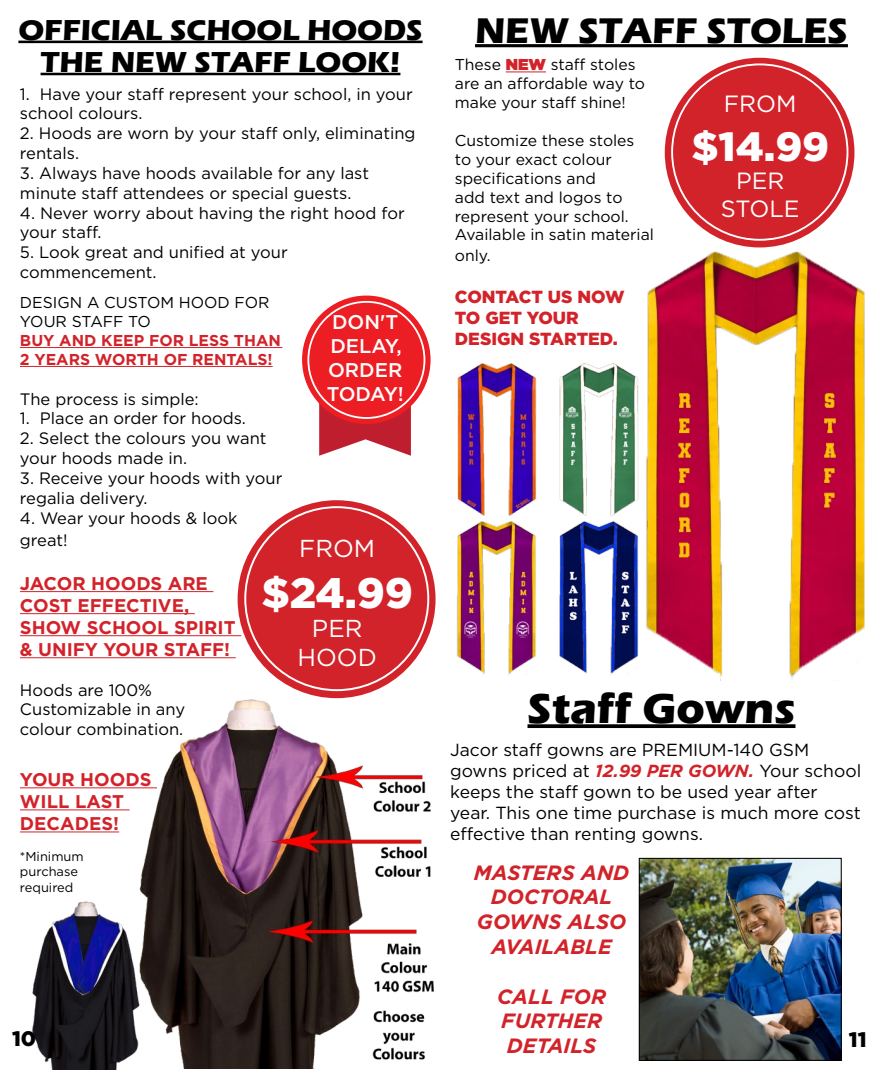
<style>
.page{position:relative;width:882px;height:1071px;background:#fff}
.page>*{position:absolute;margin:0;border:0;box-sizing:border-box;transform-origin:0 0}
.t1{font:700 43.75px "Eras ITC";color:#000}
.t2{font:900 42.52px "Gotham";color:#fff}
.t3{font:900 40.77px "Gotham";color:#fff}
.t4{font:700 36.75px "Eras ITC";color:#000}
.t5{font:900 35.35px "Gotham";color:#fff}
.t6{font:900 33.95px "Gotham";color:#fff}
.t7{font:700 29.75px "Eras ITC";color:#000}
.t8{font:24.5px/29.4px "Gotham";color:#fff;text-align:center}
.t9{font:23.45px/28.2px "Gotham";color:#fff;text-align:center}
.t10{font:900 21px "Gotham";color:#000}
.t11{font:italic 700 20.65px/24.8px "Gotham";color:#d2232a;text-align:center}
.t12{font:500 19.78px/23.8px "Gotham";color:#fff}
.t13{font:700 18.38px/22.1px "Gotham";color:#d2232a}
.t14{font:17.5px/21px "Gotham";color:#000}
.t15{font:900 17.5px/21px "Gotham";color:#d2232a}
.t16{font:16.45px/19.8px "Gotham";color:#000}
.t17{font:15.75px/18.9px "Gotham";color:#000}
.t18{font:700 15.75px/18.9px "Gotham";color:#d2232a}
.t19{font:12.78px/15.4px "Gotham";color:#000}
.s1{font-weight:900;color:#d2232a}
.s2{font-weight:700;font-style:italic;color:#d2232a}
</style>
<div class="page">
<hr style="left:18px;top:41px;width:405px;height:2px;background:#000">
<svg style="left:319px;top:404px;width:92px;height:52px"></svg>
<div style="left:302px;top:296px;width:129px;height:128px;background:#ed1d24;border-radius:50%"></div>
<div style="left:307px;top:301px;width:118px;height:118px;border:2px solid #fff;border-radius:50%"></div>
<div style="left:238px;top:500px;width:198px;height:198px;background:#d2232a;border-radius:50%"></div>
<img style="left:139px;top:691px;width:294px;height:378px">
<hr style="left:20px;top:347px;width:262px;height:1px;background:#d2232a">
<hr style="left:20px;top:366px;width:253px;height:1px;background:#d2232a">
<hr style="left:20px;top:591px;width:193px;height:1px;background:#d2232a">
<hr style="left:20px;top:613px;width:175px;height:1px;background:#d2232a">
<hr style="left:20px;top:635px;width:221px;height:1px;background:#d2232a">
<hr style="left:20px;top:657px;width:216px;height:1px;background:#d2232a">
<hr style="left:20px;top:787px;width:137px;height:1px;background:#d2232a">
<hr style="left:20px;top:809px;width:110px;height:1px;background:#d2232a">
<hr style="left:20px;top:831px;width:99px;height:1px;background:#d2232a">
<hr style="left:41px;top:73px;width:359px;height:2px;background:#000">
<img style="left:32px;top:891px;width:110px;height:179px">
<hr style="left:475px;top:44px;width:373px;height:3px;background:#000">
<svg style="left:528px;top:724px;width:267px;height:4px"></svg>
<img style="left:641px;top:860px;width:199px;height:199px">
<div style="left:639px;top:858px;width:203px;height:203px;border:1px solid #000"></div>
<hr style="left:506px;top:72px;width:40px;height:1px;background:#d2232a">
<img style="left:646px;top:235px;width:219px;height:446px">
<div style="left:665px;top:58px;width:189px;height:189px;background:#d2232a;border-radius:50%"></div>
<img style="left:457px;top:363px;width:80px;height:152px">
<img style="left:456px;top:515px;width:80px;height:160px">
<img style="left:559px;top:363px;width:80px;height:152px">
<img style="left:559px;top:515px;width:80px;height:160px">
<h3 class="t7" style="left:18px;top:13px;width:406px">OFFICIAL SCHOOL HOODS</h3>
<h3 class="t4" style="left:475px;top:10px;width:374px">NEW STAFF STOLES</h3>
<h3 class="t7" style="left:41px;top:45px;width:361px">THE NEW STAFF LOOK!</h3>
<p class="t17" style="left:455px;top:55px;width:192px">These <span class="s1">NEW</span> staff stoles are an affordable way to make your staff shine!</p>
<p class="t17" style="left:455px;top:131px;width:201px">Customize these stoles to your exact colour specifications and<br>add text and logos to represent your school.<br>Available in satin material</p>
<p class="t17" style="left:455px;top:246px;width:37px">only.</p>
<p class="t15" style="left:455px;top:287px;width:171px">CONTACT US NOW<br>TO GET YOUR<br>DESIGN STARTED.</p>
<p class="t16" style="left:20px;top:83px;width:394px">1. Have your staff represent your school, in your school colours.</p>
<p class="t16" style="left:20px;top:123px;width:397px">2. Hoods are worn by your staff only, eliminating rentals.</p>
<p class="t16" style="left:20px;top:163px;width:351px">3. Always have hoods available for any last minute staff attendees or special guests.</p>
<p class="t16" style="left:20px;top:203px;width:386px">4. Never worry about having the right hood for your staff.</p>
<p class="t16" style="left:20px;top:242px;width:269px">5. Look great and unified at your commencement.</p>
<p class="t12" style="left:327px;top:310px;width:79px">DON'T<br>DELAY,<br>ORDER<br>TODAY!</p>
<h3 class="t9" style="left:724px;top:89px;width:74px">FROM</h3>
<h3 class="t3" style="left:691px;top:118px;width:139px">$14.99</h3>
<h3 class="t9" style="left:721px;top:166px;width:80px">PER<br>STOLE</h3>
<h3 class="t6" style="left:683px;top:131px;width:115px">$19.99</h3>
<p class="t17" style="left:20px;top:293px;width:251px">DESIGN A CUSTOM HOOD FOR<br>YOUR STAFF TO</p>
<p class="t18" style="left:20px;top:331px;width:262px">BUY AND KEEP FOR LESS THAN<br>2 YEARS WORTH OF RENTALS!</p>
<p class="t16" style="left:20px;top:388px;width:180px">The process is simple:</p>
<p class="t16" style="left:20px;top:408px;width:228px">1. Place an order for hoods.</p>
<p class="t16" style="left:20px;top:428px;width:248px">2. Select the colours you want your hoods made in.</p>
<p class="t16" style="left:20px;top:468px;width:264px">3. Receive your hoods with your regalia delivery.</p>
<p class="t16" style="left:20px;top:506px;width:219px;line-height:22.1px">4. Wear your hoods &amp; look great!</p>
<p class="t13" style="left:20px;top:572px;width:217px">JACOR HOODS ARE<br>COST EFFECTIVE,<br>SHOW SCHOOL SPIRIT &amp; UNIFY YOUR STAFF!</p>
<p class="t16" style="left:20px;top:680px;width:167px">Hoods are 100%<br>Customizable in any colour combination.</p>
<p class="t13" style="left:20px;top:768px;width:133px">YOUR HOODS<br>WILL LAST<br>DECADES!</p>
<p class="t19" style="left:20px;top:848px;width:65px">*Minimum purchase required</p>
<h3 class="t8" style="left:299px;top:533px;width:77px">FROM</h3>
<h2 class="t2" style="left:261px;top:563px;width:153px">$24.99</h2>
<h3 class="t8" style="left:298px;top:613px;width:81px">PER<br>HOOD</h3>
<h3 class="t5" style="left:256px;top:577px;width:120px">$19.99</h3>
<h1 class="t1" style="left:528px;top:683px;width:270px">Staff Gowns</h1>
<p class="t14" style="left:450px;top:739px;width:413px">Jacor staff gowns are PREMIUM-140 GSM gowns priced at <span class="s2">12.99 PER GOWN.</span> Your school keeps the staff gown to be used year after year. This one time purchase is much more cost effective than renting gowns.</p>
<p class="t11" style="left:474px;top:860px;width:157px">MASTERS AND<br>DOCTORAL<br>GOWNS ALSO<br>AVAILABLE</p>
<p class="t11" style="left:497px;top:984px;width:110px;text-align:left">CALL FOR<br>FURTHER<br>DETAILS</p>
<p class="t10" style="left:12px;top:1025px;width:26px">10</p>
<p class="t10" style="left:849px;top:1025px;width:19px">11</p>
</div>
